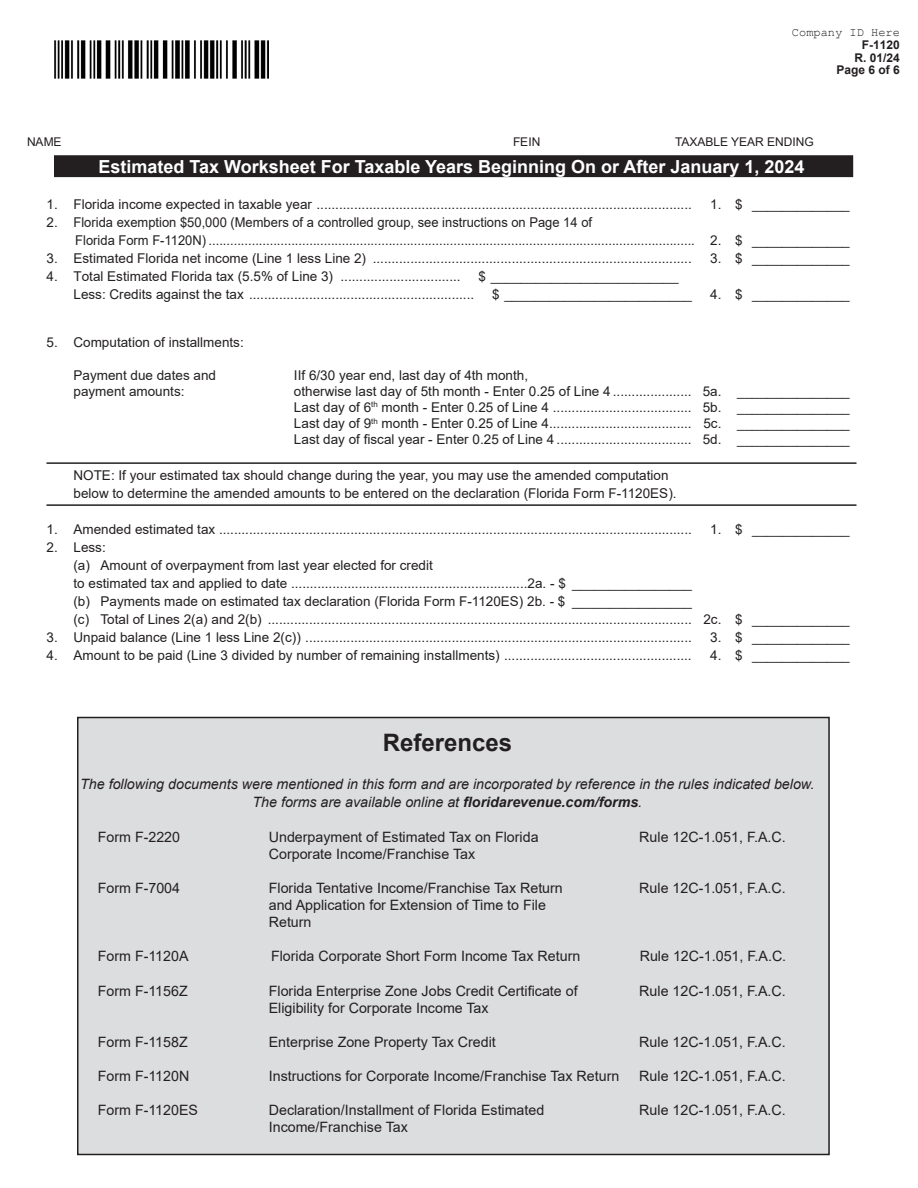
<style>
.page{position:relative;width:918px;height:1188px;background:#fff}
.page>*{position:absolute;margin:0;border:0;box-sizing:border-box;transform-origin:0 0}
.t1{font:700 24px "Arial";color:#231f20}
.t2{font:700 18px "Arial";color:#fff}
.t3{font:14.25px "Arial";color:#231f20}
.t4{font:italic 14.25px "Arial";color:#231f20}
.t5{font:13.5px "Arial";color:#231f20}
.t6{font:13.5px "Arial";color:#231f20;scale:.96 1}
.t7{font:700 12px/12.6px "Arial";color:#231f20;text-align:right}
.t8{font:12px "Arial";color:#231f20}
.s1{font-family:"Courier New";font-weight:400}
.s2{font-weight:700}
</style>
<div class="page">
<div style="left:55px;top:156px;width:797px;height:20px;background:#231f20"></div>
<div style="left:54px;top:155px;width:799px;height:22px;border:2px solid #231f20"></div>
<img style="left:54px;top:40px;width:215px;height:39px">
<hr style="left:46px;top:462px;width:810px;height:2px;background:#231f20">
<hr style="left:46px;top:504px;width:810px;height:2px;background:#231f20">
<div style="left:78px;top:718px;width:751px;height:436px;background:#dcdddf"></div>
<div style="left:77px;top:717px;width:753px;height:438px;border:2px solid #231f20"></div>
<p class="t7" style="left:792px;top:26px;width:110px"><span class="s1">Company ID Here<br></span>F-1120<br>R. 01/24<br>Page 6 of 6</p>
<p class="t8" style="left:27px;top:134px;width:36px">NAME</p>
<p class="t8" style="left:513px;top:134px;width:29px">FEIN</p>
<p class="t8" style="left:675px;top:134px;width:140px">TAXABLE YEAR ENDING</p>
<p class="t2" style="left:98px;top:154px;width:708px">Estimated Tax Worksheet For Taxable Years Beginning On or After January 1, 2024</p>
<p class="t5" style="left:46px;top:195px;width:647px">1. Florida income expected in taxable year ....................................................................................................</p>
<p class="t5" style="left:710px;top:195px;width:141px">1. $ _____________</p>
<p class="t5" style="left:46px;top:213px;width:547px">2. Florida exemption $50,000 (Members of a controlled group, see instructions on Page 14 of</p>
<p class="t6" style="left:75px;top:231px;width:808px">Florida Form F-1120N) ....................................................................................................................................... 2. $ _____________</p>
<p class="t5" style="left:46px;top:249px;width:647px">3. Estimated Florida net income (Line 1 less Line 2) .....................................................................................</p>
<p class="t5" style="left:710px;top:249px;width:141px">3. $ _____________</p>
<p class="t5" style="left:46px;top:267px;width:416px">4. Total Estimated Florida tax (5.5% of Line 3) ................................</p>
<p class="t5" style="left:478px;top:267px;width:202px">$ _________________________</p>
<p class="t5" style="left:74px;top:285px;width:402px">Less: Credits against the tax ............................................................</p>
<p class="t5" style="left:492px;top:285px;width:202px">$ _________________________</p>
<p class="t5" style="left:710px;top:285px;width:141px">4. $ _____________</p>
<p class="t5" style="left:46px;top:333px;width:199px">5. Computation of installments:</p>
<p class="t5" style="left:74px;top:366px;width:144px">Payment due dates and</p>
<p class="t5" style="left:294px;top:366px;width:236px">IIf 6/30 year end, last day of 4th month,</p>
<p class="t5" style="left:74px;top:382px;width:113px">payment amounts:</p>
<p class="t5" style="left:294px;top:382px;width:557px">otherwise last day of 5th month - Enter 0.25 of Line 4 ..................... 5a. _______________</p>
<p class="t5" style="left:294px;top:398px;width:557px">Last day of 6<sup>th</sup> month - Enter 0.25 of Line 4 ..................................... 5b. _______________</p>
<p class="t5" style="left:294px;top:414px;width:557px">Last day of 9<sup>th</sup> month - Enter 0.25 of Line 4...................................... 5c. _______________</p>
<p class="t5" style="left:294px;top:430px;width:557px">Last day of fiscal year - Enter 0.25 of Line 4 .................................... 5d. _______________</p>
<p class="t5" style="left:74px;top:466px;width:597px">NOTE: If your estimated tax should change during the year, you may use the amended computation</p>
<p class="t5" style="left:74px;top:484px;width:605px">below to determine the amended amounts to be entered on the declaration (Florida Form F-1120ES).</p>
<p class="t5" style="left:46px;top:520px;width:647px">1. Amended estimated tax ..............................................................................................................................</p>
<p class="t5" style="left:710px;top:520px;width:141px">1. $ _____________</p>
<p class="t5" style="left:46px;top:538px;width:61px">2. Less:</p>
<p class="t5" style="left:74px;top:556px;width:361px">(a) Amount of overpayment from last year elected for credit</p>
<p class="t5" style="left:74px;top:574px;width:620px">to estimated tax and applied to date ...............................................................2a. - $ ________________</p>
<p class="t5" style="left:74px;top:592px;width:620px">(b) Payments made on estimated tax declaration (Florida Form F-1120ES) 2b. - $ ________________</p>
<p class="t5" style="left:74px;top:610px;width:778px">(c) Total of Lines 2(a) and 2(b) ................................................................................................................. 2c. $ _____________</p>
<p class="t5" style="left:46px;top:628px;width:647px">3. Unpaid balance (Line 1 less Line 2(c)) .......................................................................................................</p>
<p class="t5" style="left:710px;top:628px;width:141px">3. $ _____________</p>
<p class="t5" style="left:46px;top:646px;width:647px">4. Amount to be paid (Line 3 divided by number of remaining installments) ..................................................</p>
<p class="t5" style="left:710px;top:646px;width:141px">4. $ _____________</p>
<p class="t1" style="left:383px;top:725px;width:131px">References</p>
<p class="t4" style="left:80px;top:775px;width:736px">The following documents were mentioned in this form and are incorporated by reference in the rules indicated below.</p>
<p class="t4" style="left:253px;top:792px;width:391px">The forms are available online at <span class="s2">floridarevenue.com/forms</span>.</p>
<p class="t3" style="left:98px;top:827px;width:84px">Form F-2220</p>
<p class="t3" style="left:269px;top:827px;width:271px">Underpayment of Estimated Tax on Florida</p>
<p class="t3" style="left:639px;top:827px;width:148px">Rule 12C-1.051, F.A.C.</p>
<p class="t3" style="left:269px;top:844px;width:208px">Corporate Income/Franchise Tax</p>
<p class="t3" style="left:98px;top:878px;width:84px">Form F-7004</p>
<p class="t3" style="left:269px;top:878px;width:296px">Florida Tentative Income/Franchise Tax Return</p>
<p class="t3" style="left:639px;top:878px;width:148px">Rule 12C-1.051, F.A.C.</p>
<p class="t3" style="left:269px;top:895px;width:279px">and Application for Extension of Time to File</p>
<p class="t3" style="left:269px;top:912px;width:44px">Return</p>
<p class="t3" style="left:98px;top:947px;width:92px">Form F-1120A</p>
<p class="t3" style="left:271px;top:947px;width:311px">Florida Corporate Short Form Income Tax Return</p>
<p class="t3" style="left:640px;top:947px;width:148px">Rule 12C-1.051, F.A.C.</p>
<p class="t3" style="left:98px;top:981px;width:91px">Form F-1156Z</p>
<p class="t3" style="left:269px;top:981px;width:310px">Florida Enterprise Zone Jobs Credit Certificate of</p>
<p class="t3" style="left:639px;top:981px;width:148px">Rule 12C-1.051, F.A.C.</p>
<p class="t3" style="left:269px;top:998px;width:221px">Eligibility for Corporate Income Tax</p>
<p class="t3" style="left:98px;top:1032px;width:91px">Form F-1158Z</p>
<p class="t3" style="left:269px;top:1032px;width:229px">Enterprise Zone Property Tax Credit</p>
<p class="t3" style="left:639px;top:1032px;width:148px">Rule 12C-1.051, F.A.C.</p>
<p class="t3" style="left:98px;top:1066px;width:93px">Form F-1120N</p>
<p class="t3" style="left:269px;top:1066px;width:352px">Instructions for Corporate Income/Franchise Tax Return</p>
<p class="t3" style="left:639px;top:1066px;width:148px">Rule 12C-1.051, F.A.C.</p>
<p class="t3" style="left:98px;top:1100px;width:102px">Form F-1120ES</p>
<p class="t3" style="left:269px;top:1100px;width:277px">Declaration/Installment of Florida Estimated</p>
<p class="t3" style="left:639px;top:1100px;width:148px">Rule 12C-1.051, F.A.C.</p>
<p class="t3" style="left:269px;top:1118px;width:141px">Income/Franchise Tax</p>
</div>
